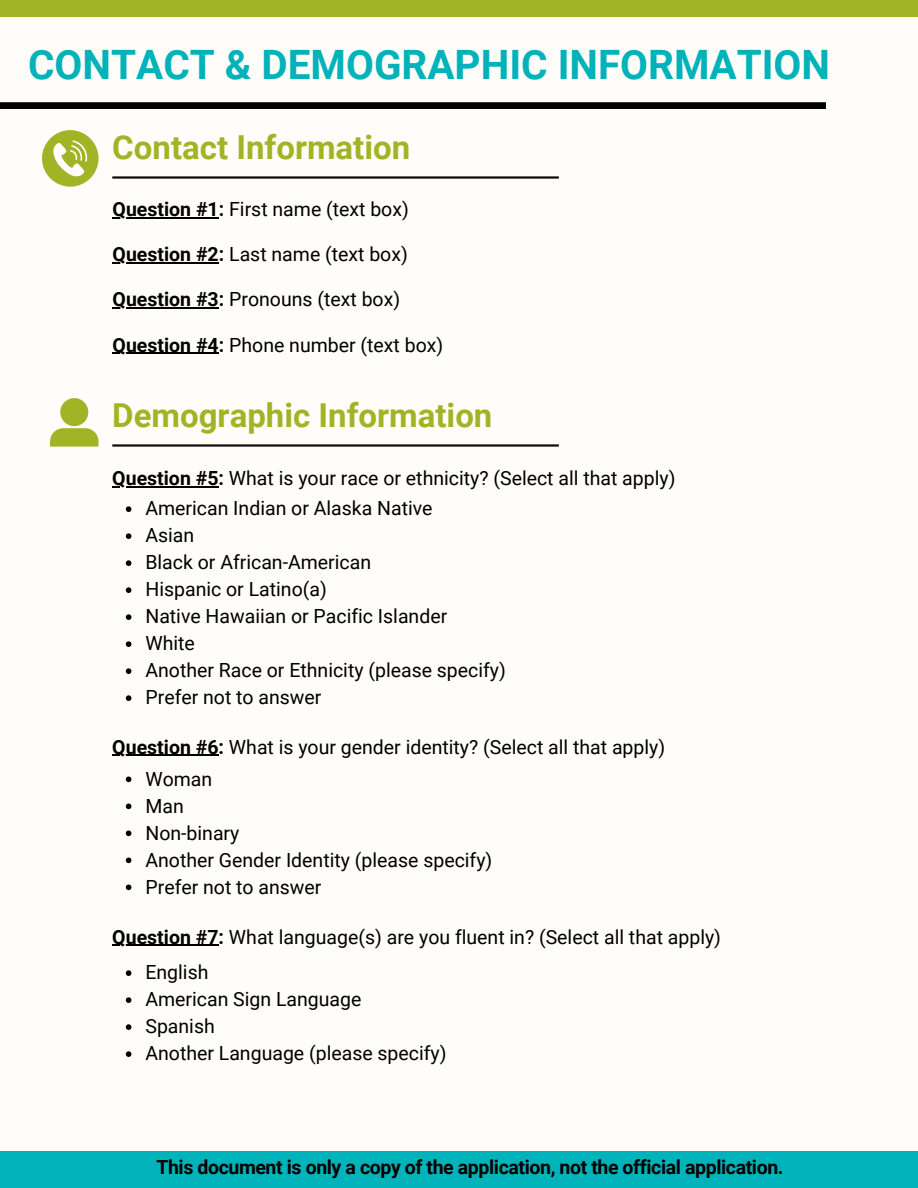
<style>
.page{position:relative;width:918px;height:1188px;background:#fffdf9}
.page>*{position:absolute;margin:0;border:0;box-sizing:border-box;transform-origin:0 0}
.t1{font:700 40.5px "Roboto";color:#00b2b9}
.t2{font:700 33px "Roboto";color:#a1b426}
.t3{font:19.5px "Roboto";color:#000}
.t4{font:700 19.5px "Roboto";letter-spacing:-.02em;color:#000}
.s1{font-weight:700}
</style>
<div class="page">
<div style="left:0;top:0;width:918px;height:16px;background:#a1b426"></div>
<div style="left:0;top:102px;width:826px;height:7px;background:#000"></div>
<hr style="left:112px;top:176px;width:447px;height:3px;background:#0e0e0e">
<div style="left:0;top:1152px;width:918px;height:36px;background:#00b2b9"></div>
<div style="left:42px;top:130px;width:56px;height:56px;background:#a1b426;border-radius:50%"></div>
<svg style="left:53px;top:140px;width:34px;height:37px"></svg>
<hr style="left:113px;top:217px;width:106px;height:1px;background:#000">
<hr style="left:113px;top:262px;width:106px;height:1px;background:#000">
<hr style="left:113px;top:308px;width:106px;height:1px;background:#000">
<hr style="left:113px;top:353px;width:106px;height:1px;background:#000">
<svg style="left:50px;top:398px;width:48px;height:48px"></svg>
<hr style="left:112px;top:444px;width:447px;height:3px;background:#0e0e0e">
<hr style="left:112px;top:486px;width:107px;height:2px;background:#000">
<svg style="left:126px;top:506px;width:5px;height:6px"></svg>
<svg style="left:126px;top:533px;width:5px;height:6px"></svg>
<svg style="left:126px;top:560px;width:5px;height:6px"></svg>
<svg style="left:126px;top:587px;width:5px;height:6px"></svg>
<svg style="left:126px;top:614px;width:5px;height:6px"></svg>
<svg style="left:126px;top:641px;width:5px;height:6px"></svg>
<svg style="left:126px;top:668px;width:5px;height:6px"></svg>
<svg style="left:126px;top:695px;width:5px;height:6px"></svg>
<hr style="left:112px;top:755px;width:107px;height:1px;background:#000">
<svg style="left:126px;top:777px;width:5px;height:5px"></svg>
<svg style="left:126px;top:804px;width:5px;height:5px"></svg>
<svg style="left:126px;top:831px;width:5px;height:5px"></svg>
<svg style="left:126px;top:858px;width:5px;height:5px"></svg>
<svg style="left:126px;top:885px;width:5px;height:5px"></svg>
<hr style="left:112px;top:945px;width:107px;height:1px;background:#000">
<svg style="left:126px;top:970px;width:5px;height:6px"></svg>
<svg style="left:126px;top:997px;width:5px;height:6px"></svg>
<svg style="left:126px;top:1024px;width:5px;height:6px"></svg>
<svg style="left:126px;top:1051px;width:5px;height:6px"></svg>
<h2 class="t1" style="left:28px;top:41px;width:803px">CONTACT &amp; DEMOGRAPHIC INFORMATION</h2>
<h1 class="t2" style="left:112px;top:129px;width:300px">Contact Information</h1>
<p class="t3" style="left:113px;top:198px;width:298px"><span class="s1">Question #1:</span> First name (text box)</p>
<p class="t3" style="left:113px;top:243px;width:297px"><span class="s1">Question #2:</span> Last name (text box)</p>
<p class="t3" style="left:113px;top:288px;width:289px"><span class="s1">Question #3:</span> Pronouns (text box)</p>
<p class="t3" style="left:113px;top:334px;width:332px"><span class="s1">Question #4:</span> Phone number (text box)</p>
<p class="t2" style="left:112px;top:397px;width:382px">Demographic Information</p>
<h2 class="t3" style="left:112px;top:467px;width:565px"><span class="s1">Question #5:</span> What is your race or ethnicity? (Select all that apply)</h2>
<p class="t3" style="left:145px;top:497px;width:289px">American Indian or Alaska Native</p>
<p class="t3" style="left:145px;top:524px;width:50px">Asian</p>
<p class="t3" style="left:145px;top:551px;width:227px">Black or African-American</p>
<p class="t3" style="left:145px;top:578px;width:183px">Hispanic or Latino(a)</p>
<p class="t3" style="left:145px;top:605px;width:303px">Native Hawaiian or Pacific Islander</p>
<p class="t3" style="left:145px;top:632px;width:51px">White</p>
<p class="t3" style="left:145px;top:659px;width:362px">Another Race or Ethnicity (please specify)</p>
<p class="t3" style="left:145px;top:686px;width:178px">Prefer not to answer</p>
<p class="t3" style="left:112px;top:736px;width:554px"><span class="s1">Question #6:</span> What is your gender identity? (Select all that apply)</p>
<p class="t3" style="left:145px;top:767px;width:68px">Woman</p>
<p class="t3" style="left:145px;top:794px;width:40px">Man</p>
<p class="t3" style="left:145px;top:821px;width:95px">Non-binary</p>
<p class="t3" style="left:145px;top:848px;width:348px">Another Gender Identity (please specify)</p>
<p class="t3" style="left:145px;top:875px;width:178px">Prefer not to answer</p>
<p class="t3" style="left:112px;top:926px;width:610px"><span class="s1">Question #7:</span> What language(s) are you fluent in? (Select all that apply)</p>
<p class="t3" style="left:145px;top:961px;width:65px">English</p>
<p class="t3" style="left:145px;top:988px;width:218px">American Sign Language</p>
<p class="t3" style="left:145px;top:1015px;width:71px">Spanish</p>
<p class="t3" style="left:145px;top:1042px;width:303px">Another Language (please specify)</p>
<p class="t4" style="left:156px;top:1156px;width:629px">This document is only a copy of the application, not the official application.</p>
</div>
